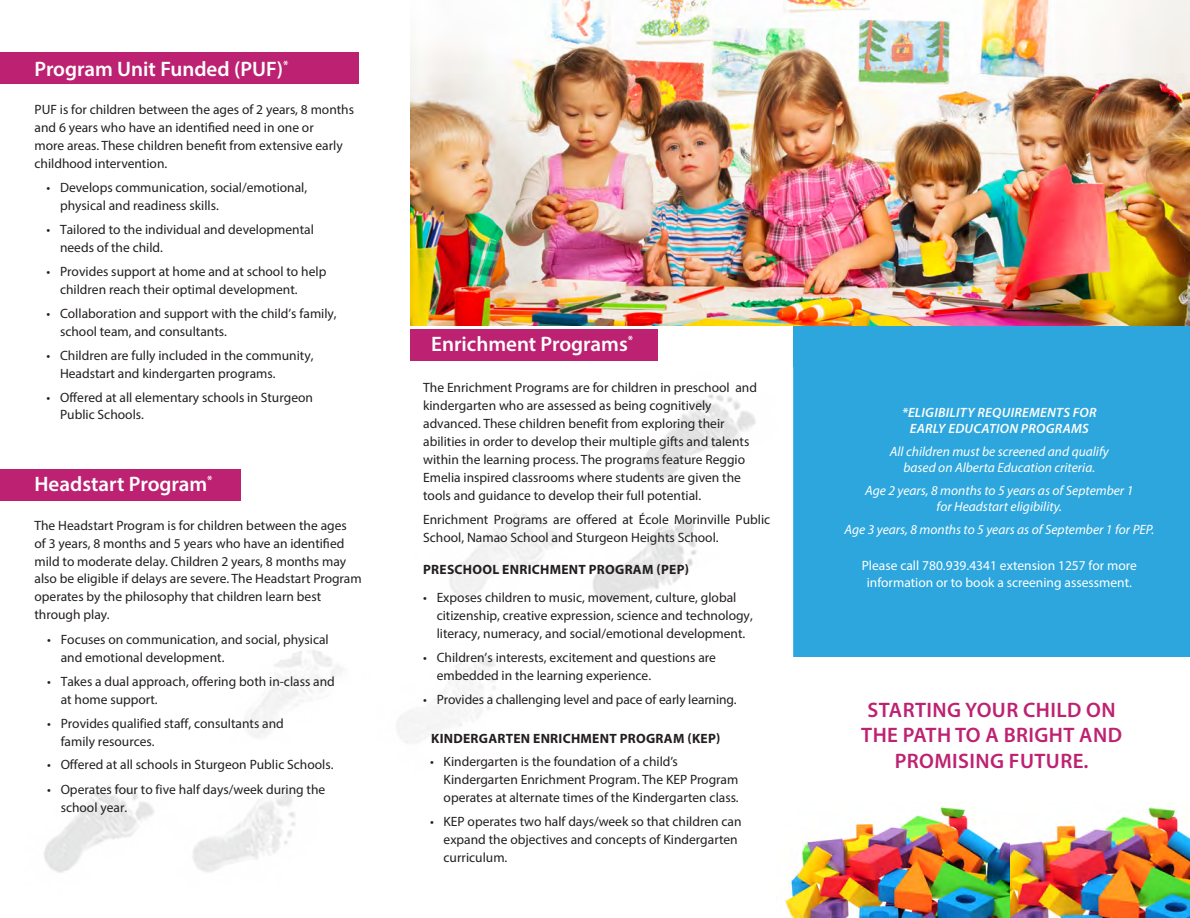
<style>
.page{position:relative;width:1190px;height:918px;background:#fff}
.page>*{position:absolute;margin:0;border:0;box-sizing:border-box;transform-origin:0 0}
.t1{font:600 21px "Myriad Pro";color:#fff}
.t2{font:600 21px/25.2px "Myriad Pro";letter-spacing:.02em;color:#bd2272;text-align:center}
.body{font:13.5px/18px "Myriad Pro";color:#231f20}
.screening_notice{font:italic 13.5px/16.5px "Myriad Pro";color:#fff;text-align:center}
.screening_notice-2{font:13.5px/16.5px "Myriad Pro";color:#fff;text-align:center}
.body-2{font:700 13.5px "Myriad Pro";letter-spacing:.02em;color:#231f20}
.screening_notice-3{font:italic 600 13.5px/16.5px "Myriad Pro";letter-spacing:.02em;color:#fff;text-align:center}
</style>
<div class="page">
<div style="left:793px;top:290px;width:396px;height:367px;background:#2ca6dd"></div>
<img style="left:44px;top:394px;width:712px;height:479px">
<div style="left:0;top:53px;width:358px;height:31px;background:#bd2272"></div>
<div style="left:0;top:469px;width:241px;height:32px;background:#bd2272"></div>
<div style="left:410px;top:329px;width:247px;height:32px;background:#bd2272"></div>
<img style="left:410px;top:0;width:779px;height:326px">
<img style="left:1009px;top:807px;width:180px;height:111px">
<img style="left:784px;top:806px;width:225px;height:112px">
<p class="t1" style="left:34px;top:55px;width:255px">Program Unit Funded (PUF)<sup>*</sup></p>
<p class="body" style="left:34px;top:100px;width:321px">PUF is for children between the ages of 2 years, 8 months and 6 years who have an identified need in one or<br>more areas. These children benefit from extensive early childhood intervention.</p>
<p class="body" style="left:60px;top:178px;width:249px;text-indent:-14px">• Develops communication, social/emotional, physical and readiness skills.</p>
<p class="body" style="left:60px;top:220px;width:255px;text-indent:-14px">• Tailored to the individual and developmental needs of the child.</p>
<p class="body" style="left:60px;top:262px;width:268px;text-indent:-14px">• Provides support at home and at school to help children reach their optimal development.</p>
<p class="body" style="left:60px;top:304px;width:278px;text-indent:-14px">• Collaboration and support with the child’s family, school team, and consultants.</p>
<p class="body" style="left:60px;top:346px;width:255px;text-indent:-14px">• Children are fully included in the community,<br>Headstart and kindergarten programs.</p>
<p class="body" style="left:60px;top:389px;width:254px;line-height:17.4px;text-indent:-14px">• Offered at all elementary schools in Sturgeon<br>Public Schools.</p>
<p class="t1" style="left:34px;top:471px;width:179px">Headstart Program<sup>*</sup></p>
<p class="body" style="left:34px;top:516px;width:328px">The Headstart Program is for children between the ages<br>of 3 years, 8 months and 5 years who have an identified mild to moderate delay. Children 2 years, 8 months may also be eligible if delays are severe. The Headstart Program operates by the philosophy that children learn best through play.</p>
<p class="body" style="left:61px;top:630px;width:269px;text-indent:-14px">• Focuses on communication, and social, physical and emotional development.</p>
<p class="body" style="left:61px;top:672px;width:276px;text-indent:-14px">• Takes a dual approach, offering both in-class and at home support.</p>
<p class="body" style="left:61px;top:714px;width:225px;text-indent:-14px">• Provides qualified staff, consultants and family resources.</p>
<p class="body" style="left:47px;top:756px;width:288px">• Offered at all schools in Sturgeon Public Schools.</p>
<p class="body" style="left:61px;top:780px;width:266px;text-indent:-14px">• Operates four to five half days/week during the school year.</p>
<p class="t1" style="left:431px;top:331px;width:203px">Enrichment Programs<sup>*</sup></p>
<p class="body" style="left:423px;top:379px;width:335px">The Enrichment Programs are for children in preschool and kindergarten who are assessed as being cognitively advanced. These children benefit from exploring their abilities in order to develop their multiple gifts and talents within the learning process. The programs feature Reggio Emelia inspired classrooms where students are given the tools and guidance to develop their full potential.</p>
<p class="body" style="left:423px;top:510px;width:348px;line-height:18.6px">Enrichment Programs are offered at École Morinville Public<br>School, Namao School and Sturgeon Heights School.</p>
<p class="body-2" style="left:423px;top:561px;width:267px">PRESCHOOL ENRICHMENT PROGRAM (PEP)</p>
<p class="body" style="left:436px;top:588px;width:317px;text-indent:-14px">• Exposes children to music, movement, culture, global citizenship, creative expression, science and technology, literacy, numeracy, and social/emotional development.</p>
<p class="body" style="left:436px;top:648px;width:281px;text-indent:-14px">• Children’s interests, excitement and questions are embedded in the learning experience.</p>
<p class="body" style="left:423px;top:690px;width:315px">• Provides a challenging level and pace of early learning.</p>
<p class="body-2" style="left:431px;top:730px;width:291px">KINDERGARTEN ENRICHMENT PROGRAM (KEP)</p>
<p class="body" style="left:443px;top:752px;width:296px;text-indent:-14px">• Kindergarten is the foundation of a child’s<br>Kindergarten Enrichment Program. The KEP Program operates at alternate times of the Kindergarten class.</p>
<p class="body" style="left:443px;top:812px;width:299px;text-indent:-14px">• KEP operates two half days/week so that children can expand the objectives and concepts of Kindergarten curriculum.</p>
<p class="screening_notice-3" style="left:901px;top:403px;width:196px">*ELIGIBILITY REQUIREMENTS FOR<br>EARLY EDUCATION PROGRAMS</p>
<p class="screening_notice" style="left:889px;top:443px;width:220px">All children must be screened and qualify based on Alberta Education criteria.</p>
<p class="screening_notice" style="left:865px;top:482px;width:269px">Age 2 years, 8 months to 5 years as of September 1 for Headstart eligibility.</p>
<p class="screening_notice" style="left:844px;top:521px;width:311px">Age 3 years, 8 months to 5 years as of September 1 for PEP.</p>
<p class="screening_notice-2" style="left:861px;top:557px;width:276px">Please call 780.939.4341 extension 1257 for more information or to book a screening assessment.</p>
<p class="t2" style="left:861px;top:697px;width:262px">STARTING YOUR CHILD ON<br>THE PATH TO A BRIGHT AND<br>PROMISING FUTURE.</p>
</div>
